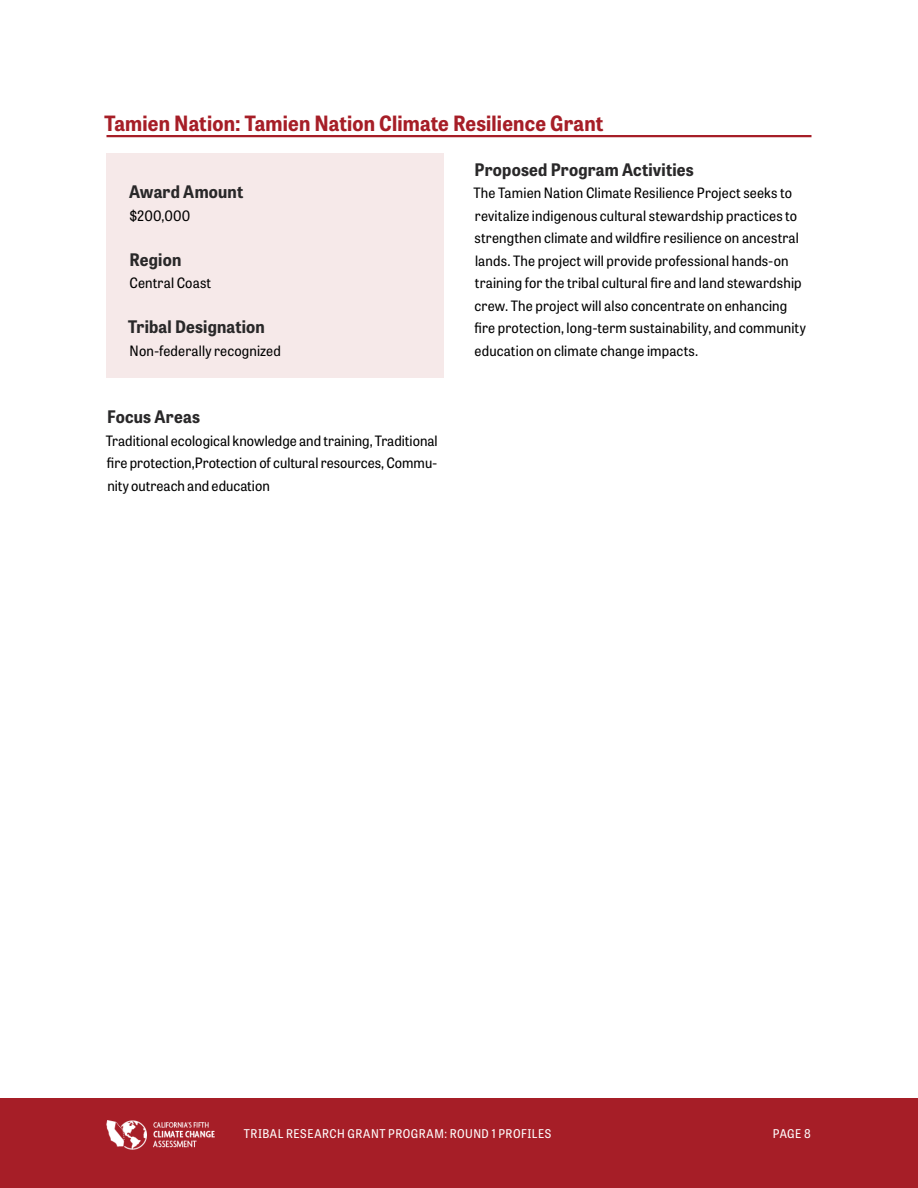
<style>
.page{position:relative;width:918px;height:1188px;background:#fff}
.page>*{position:absolute;margin:0;border:0;box-sizing:border-box;transform-origin:0 0}
._0_-_Header_2{font:700 21px "Tablet Gothic Narrow";letter-spacing:.01em;color:#a61e27}
._0_-_Header_3{font:700 17.25px "Tablet Gothic Narrow";letter-spacing:.01em;color:#292829}
._0_-_First_Paragraph{font:14.25px/22.5px "Tablet Gothic Narrow";letter-spacing:.01em;color:#000;text-align:justify}
.t1{font:12px "Tablet Gothic Narrow";letter-spacing:.04em;color:#fff}
</style>
<div class="page">
<div style="left:0;top:1098px;width:918px;height:90px;background:#a61e27"></div>
<img style="left:106px;top:1120px;width:108px;height:30px">
<hr style="left:106px;top:135px;width:706px;height:2px;background:#a61e27">
<div style="left:106px;top:153px;width:338px;height:225px;background:#f6e9e9"></div>
<h2 class="_0_-_Header_2" style="left:105px;top:108px;width:500px">Tamien Nation: Tamien Nation Climate Resilience Grant</h2>
<h3 class="_0_-_Header_3" style="left:129px;top:180px;width:116px">Award Amount</h3>
<p class="_0_-_First_Paragraph" style="left:129px;top:204px;width:62px">$200,000</p>
<h3 class="_0_-_Header_3" style="left:130px;top:247px;width:53px">Region</h3>
<p class="_0_-_First_Paragraph" style="left:129px;top:271px;width:83px">Central Coast</p>
<h3 class="_0_-_Header_3" style="left:128px;top:315px;width:138px">Tribal Designation</h3>
<p class="_0_-_First_Paragraph" style="left:130px;top:339px;width:153px">Non-federally recognized</p>
<h3 class="_0_-_Header_3" style="left:107px;top:405px;width:95px">Focus Areas</h3>
<p class="_0_-_First_Paragraph" style="left:106px;top:429px;width:333px">Traditional ecological knowledge and training, Traditional fire protection,Protection of cultural resources, Commu&shy;nity outreach and education</p>
<h3 class="_0_-_Header_3" style="left:475px;top:157px;width:221px">Proposed Program Activities</h3>
<p class="_0_-_First_Paragraph" style="left:473px;top:181px;width:334px;text-align:left">The Tamien Nation Climate Resilience Project seeks to revitalize indigenous cultural stewardship practices to strengthen climate and wildfire resilience on ancestral lands. The project will provide professional hands-on training for the tribal cultural fire and land stewardship crew. The project will also concentrate on enhancing fire protection, long-term sustainability, and community education on climate change impacts.</p>
<p class="t1" style="left:244px;top:1125px;width:309px">TRIBAL RESEARCH GRANT PROGRAM: ROUND 1 PROFILES</p>
<p class="t1" style="left:773px;top:1125px;width:39px">PAGE 8</p>
</div>
